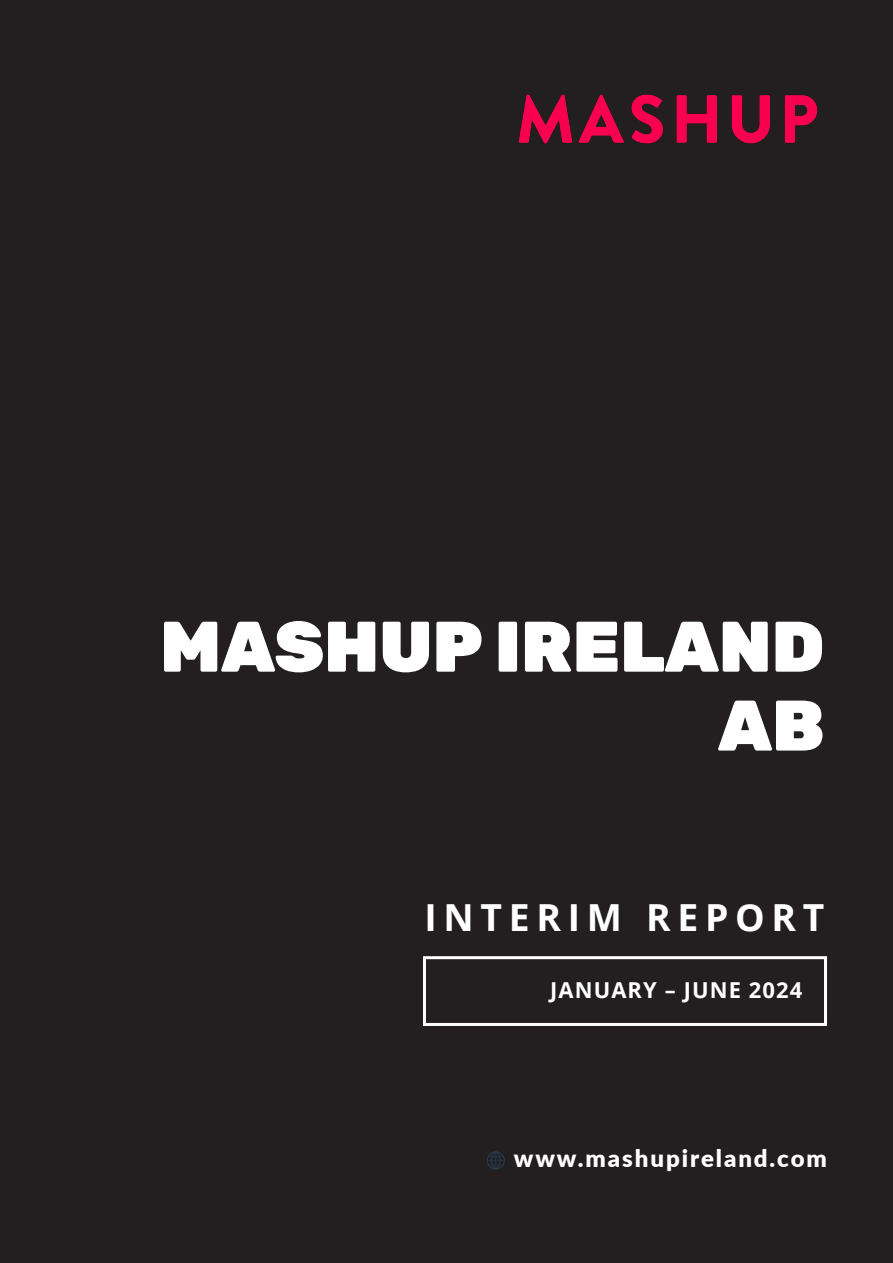
<style>
.page{position:relative;width:893px;height:1263px;background:#231f20}
.page>*{position:absolute;margin:0;border:0;box-sizing:border-box;transform-origin:0 0}
.t1{font:900 71.4px/78.9px "Rubik";color:#fff;text-align:right}
.t2{font:700 37.35px "Open Sans";letter-spacing:.18em;color:#fff}
.t3{font:900 24px "Lato";letter-spacing:.08em;color:#fff}
.t4{font:700 21.9px "Open Sans";letter-spacing:.05em;color:#fff}
</style>
<div class="page">
<img style="left:518px;top:94px;width:300px;height:50px">
<div style="left:423px;top:956px;width:404px;height:70px;border:3px solid #fff"></div>
<svg style="left:486px;top:1151px;width:19px;height:19px"></svg>
<p class="t1" style="left:160px;top:609px;width:666px">MASHUP IRELAND<br>AB</p>
<p class="t2" style="left:424px;top:891px;width:401px">INTERIM REPORT</p>
<p class="t4" style="left:550px;top:974px;width:254px">JANUARY – JUNE 2024</p>
<p class="t3" style="left:514px;top:1140px;width:315px">www.mashupireland.com</p>
</div>
